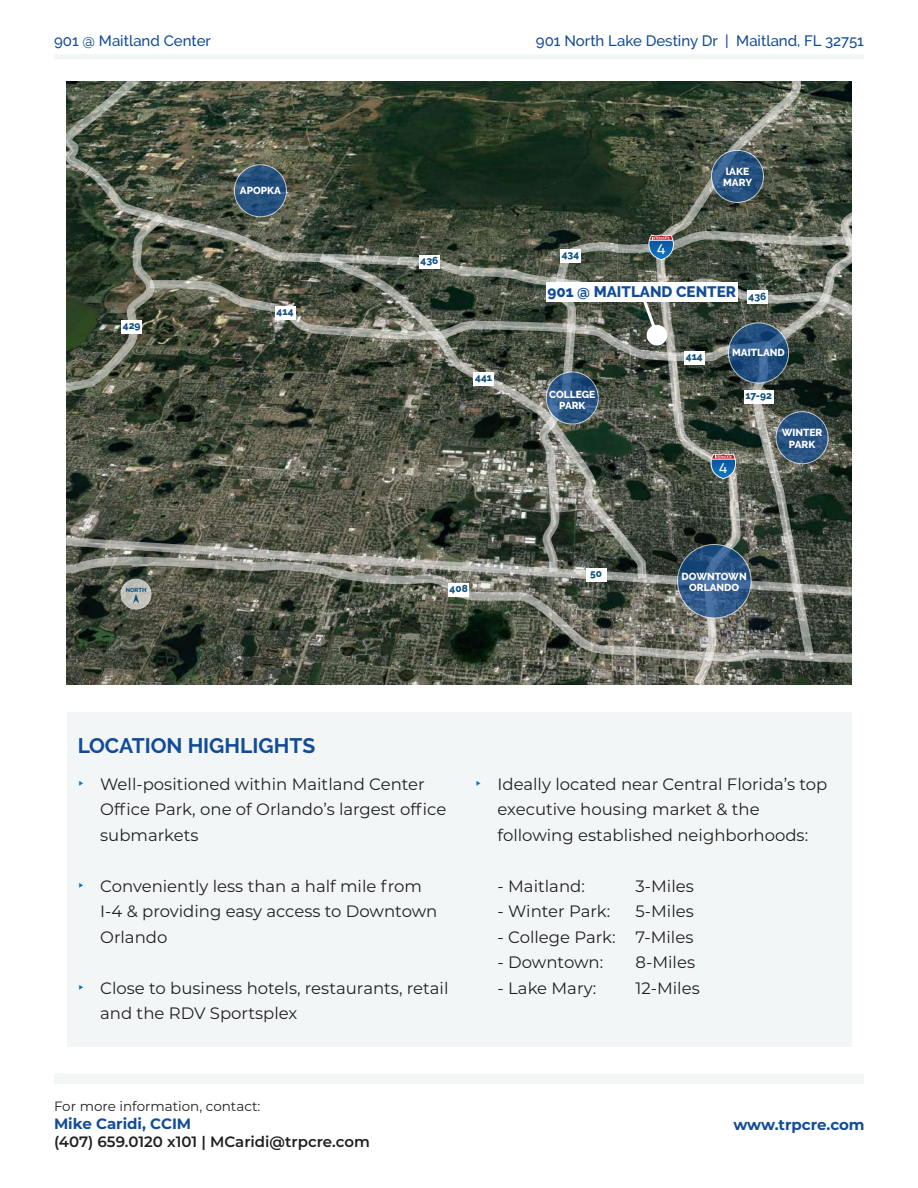
<style>
.page{position:relative;width:918px;height:1188px;background:#fff}
.page>*{position:absolute;margin:0;border:0;box-sizing:border-box;transform-origin:0 0}
.t1{font:700 21px "Raleway";color:#124c98}
.t2{font:16.5px/25.5px "Montserrat";color:#231f20}
.t3{font:800 15.15px "Raleway";color:#114d97}
.t4{font:500 15px "Raleway";color:#124c98}
.t5{font:600 15px "Montserrat";color:#231f20}
.t6{font:700 15px "Montserrat";color:#124c98}
.t7{font:500 13.95px "Gilroy";color:#fff}
.t8{font:13.5px "Montserrat";color:#231f20}
.t9{font:800 10.2px/11.2px "Raleway";color:#fff;text-align:center}
.t10{font:800 10.2px "Raleway";color:#13527f}
.t11{font:800 5.85px "Raleway";color:#13527f}
.s1{font-family:"Athelas";font-weight:700;font-size:21px;color:#0077c0}
</style>
<div class="page">
<div style="left:54px;top:54px;width:810px;height:5px;background:#f3f6f7"></div>
<div style="left:54px;top:1074px;width:810px;height:10px;background:#f3f6f7"></div>
<img style="left:67px;top:82px;width:784px;height:603px">
<svg style="left:656px;top:82px;width:162px;height:603px"></svg>
<svg style="left:67px;top:525px;width:252px;height:32px"></svg>
<svg style="left:67px;top:557px;width:784px;height:106px"></svg>
<svg style="left:752px;top:138px;width:99px;height:518px"></svg>
<svg style="left:86px;top:167px;width:765px;height:263px"></svg>
<svg style="left:67px;top:214px;width:97px;height:327px"></svg>
<svg style="left:150px;top:280px;width:169px;height:81px"></svg>
<svg style="left:539px;top:231px;width:312px;height:341px"></svg>
<svg style="left:67px;top:82px;width:86px;height:92px"></svg>
<svg style="left:319px;top:254px;width:328px;height:324px"></svg>
<svg style="left:711px;top:150px;width:53px;height:52px;fill:#275382"></svg>
<div style="left:711px;top:150px;width:53px;height:53px;border:1px solid #fff;border-radius:50%"></div>
<svg style="left:728px;top:323px;width:61px;height:60px"></svg>
<div style="left:728px;top:323px;width:61px;height:60px;border:1px solid #fff;border-radius:50%"></div>
<svg style="left:678px;top:544px;width:73px;height:74px"></svg>
<div style="left:677px;top:544px;width:74px;height:74px;border:1px solid #fff;border-radius:50%"></div>
<svg style="left:546px;top:372px;width:52px;height:52px"></svg>
<div style="left:546px;top:372px;width:53px;height:52px;border:1px solid #fff;border-radius:50%"></div>
<svg style="left:776px;top:412px;width:52px;height:52px;fill:#285382"></svg>
<div style="left:776px;top:411px;width:52px;height:53px;border:1px solid #fff;border-radius:50%"></div>
<svg style="left:648px;top:234px;width:26px;height:26px"></svg>
<svg style="left:710px;top:453px;width:26px;height:26px"></svg>
<div style="left:744px;top:390px;width:29px;height:14px;background:#fff"></div>
<div style="left:474px;top:372px;width:20px;height:14px;background:#fff"></div>
<div style="left:449px;top:583px;width:20px;height:14px;background:#fff"></div>
<div style="left:586px;top:568px;width:20px;height:14px;background:#fff"></div>
<div style="left:684px;top:351px;width:20px;height:14px;background:#fff"></div>
<div style="left:747px;top:291px;width:20px;height:13px;background:#fff"></div>
<div style="left:122px;top:320px;width:20px;height:14px;background:#fff"></div>
<div style="left:560px;top:249px;width:21px;height:14px;background:#fff"></div>
<div style="left:419px;top:255px;width:21px;height:14px;background:#fff"></div>
<div style="left:275px;top:306px;width:20px;height:13px;background:#fff"></div>
<div style="left:546px;top:282px;width:192px;height:19px;background:#fff"></div>
<svg style="left:640px;top:301px;width:29px;height:46px"></svg>
<svg style="left:234px;top:165px;width:52px;height:52px;fill:#275280"></svg>
<div style="left:234px;top:164px;width:53px;height:53px;border:1px solid #fff;border-radius:50%"></div>
<div style="left:121px;top:579px;width:30px;height:30px;background:#c1c0bb;border-radius:50%"></div>
<div style="left:121px;top:579px;width:30px;height:30px;border:1px solid #fff;border-radius:50%"></div>
<svg style="left:133px;top:594px;width:6px;height:9px"></svg>
<div style="left:67px;top:712px;width:784px;height:334px;background:#f3f6f7"></div>
<p class="t4" style="left:54px;top:32px;width:159px">901 @ Maitland Center</p>
<p class="t4" style="left:536px;top:32px;width:330px">901 North Lake Destiny Dr | Maitland, FL 32751</p>
<p class="t10" style="left:123px;top:320px;width:19px">429</p>
<p class="t9" style="left:240px;top:185px;width:42px">APOPKA</p>
<p class="t10" style="left:277px;top:305px;width:19px">414</p>
<p class="t11" style="left:126px;top:587px;width:22px">NORTH</p>
<p class="t10" style="left:421px;top:254px;width:19px">436</p>
<p class="t10" style="left:475px;top:372px;width:19px">441</p>
<p class="t10" style="left:450px;top:583px;width:20px">408</p>
<p class="t10" style="left:562px;top:248px;width:19px">434</p>
<p class="t7" style="left:657px;top:240px;width:10px">4</p>
<p class="t9" style="left:723px;top:166px;width:30px;text-align:left">lAKE<br>MARY</p>
<p class="t3" style="left:548px;top:283px;width:190px">901 @ MAITLAND CENTER</p>
<p class="t10" style="left:748px;top:290px;width:19px">436</p>
<p class="t9" style="left:549px;top:389px;width:48px">COLLEGE<br>PARK</p>
<p class="t10" style="left:590px;top:568px;width:13px">50</p>
<p class="t10" style="left:686px;top:351px;width:19px">414</p>
<p class="t9" style="left:732px;top:347px;width:54px">MAITLAND</p>
<p class="t7" style="left:719px;top:459px;width:10px">4</p>
<p class="t10" style="left:745px;top:389px;width:28px">17-92</p>
<p class="t9" style="left:782px;top:427px;width:42px">WINTER<br>PARK</p>
<p class="t9" style="left:682px;top:571px;width:67px">DOWNTOWN<br>ORLANDO</p>
<p class="t1" style="left:78px;top:734px;width:239px">LOCATION HIGHLIGHTS</p>
<p class="t2" style="left:100px;top:771px;width:348px;text-indent:-24px"><span class="s1">△</span> Well-positioned within Maitland Center<br>Office Park, one of Orlando’s largest office submarkets</p>
<p class="t2" style="left:100px;top:873px;width:339px;text-indent:-24px"><span class="s1">△</span> Conveniently less than a half mile from<br>I-4 &amp; providing easy access to Downtown<br>Orlando</p>
<p class="t2" style="left:100px;top:975px;width:350px;text-indent:-24px"><span class="s1">△</span> Close to business hotels, restaurants, retail and the RDV Sportsplex</p>
<p class="t2" style="left:498px;top:771px;width:331px;text-indent:-24px"><span class="s1">△</span> Ideally located near Central Florida’s top executive housing market &amp; the following established neighborhoods:</p>
<p class="t2" style="left:498px;top:873px;width:89px">- Maitland:</p>
<p class="t2" style="left:636px;top:873px;width:60px">3-Miles</p>
<p class="t2" style="left:498px;top:898px;width:114px">- Winter Park:</p>
<p class="t2" style="left:636px;top:898px;width:60px">5-Miles</p>
<p class="t2" style="left:498px;top:924px;width:197px">- College Park: 7-Miles</p>
<p class="t2" style="left:498px;top:949px;width:107px">- Downtown:</p>
<p class="t2" style="left:636px;top:949px;width:61px">8-Miles</p>
<p class="t2" style="left:498px;top:975px;width:100px">- Lake Mary:</p>
<p class="t2" style="left:636px;top:975px;width:66px">12-Miles</p>
<p class="t8" style="left:54px;top:1097px;width:208px">For more information, contact:</p>
<p class="t6" style="left:54px;top:1113px;width:139px">Mike Caridi, CCIM</p>
<p class="t5" style="left:54px;top:1131px;width:317px">(407) 659.0120 x101 | MCaridi@trpcre.com</p>
<p class="t6" style="left:733px;top:1114px;width:133px">www.trpcre.com</p>
</div>
